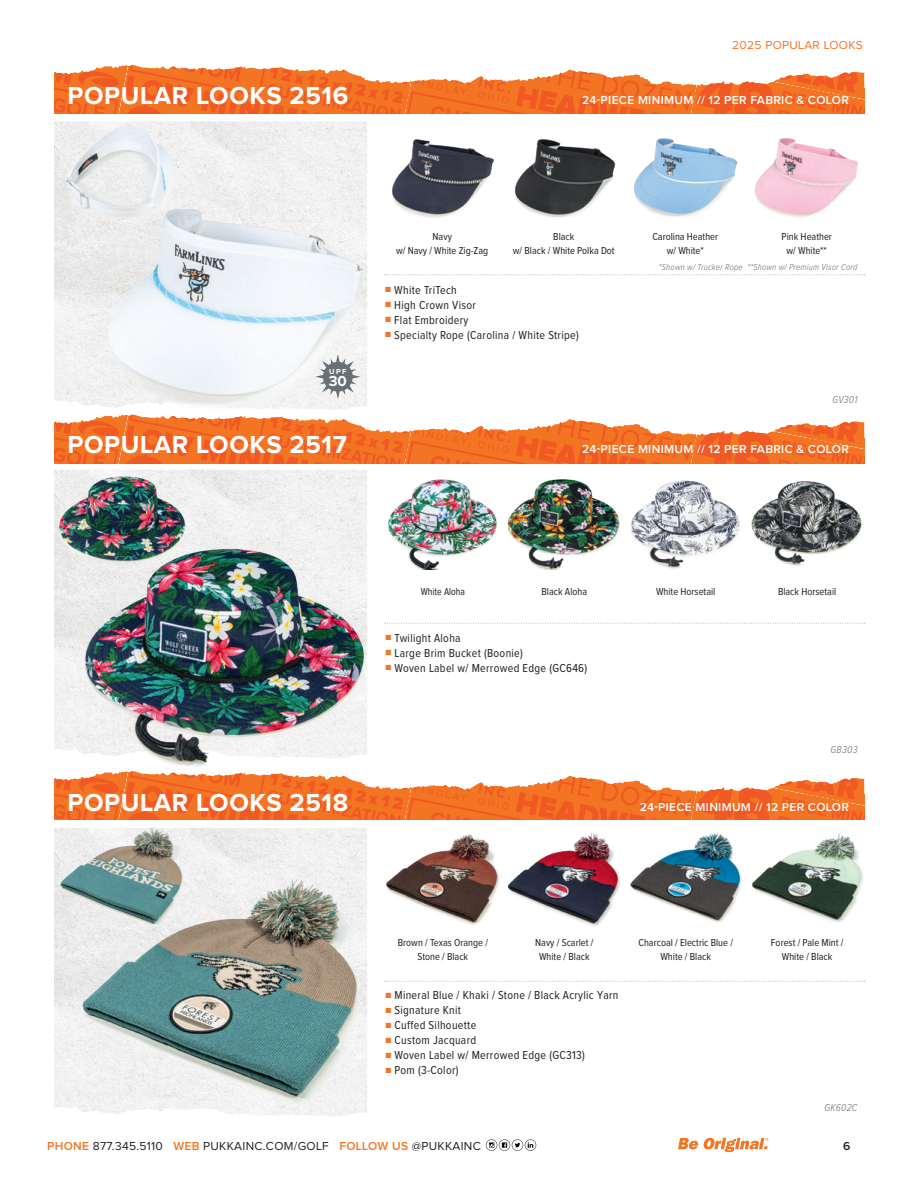
<style>
.page{position:relative;width:918px;height:1188px;background:#fff}
.page>*{position:absolute;margin:0;border:0;box-sizing:border-box;transform-origin:0 0}
.t1{font:700 25.5px "Proxima Nova";letter-spacing:.025em;color:#fff}
.t2{font:700 15px "Proxima Nova";color:#fff}
.t3{font:12px "Proxima Nova Cond";letter-spacing:.025em;color:#231f20}
.t4{font:600 12px "Proxima Nova";letter-spacing:.025em;color:#fff}
.t5{font:12px "Proxima Nova";letter-spacing:.025em;color:#231f20}
.t6{font:12px "Proxima Nova";letter-spacing:.025em;color:#f47521}
.t7{font:600 12px "Proxima Nova";color:#231f20}
.t8{font:10.5px "Proxima Nova Cond";color:#231f20}
.t9{font:italic 300 10.5px "Proxima Nova Cond";letter-spacing:.025em;color:#686f77}
.t10{font:10.5px "Proxima Nova Cond";color:#231f20;scale:.95 1}
.t11{font:italic 300 9px "Proxima Nova Cond";letter-spacing:.025em;color:#686f77}
.t12{font:700 7.5px "Proxima Nova";color:#fff}
.s1{font-size:9px;color:#f47521}
.s2{font-weight:600;color:#f47521}
</style>
<div class="page">
<svg style="left:678px;top:1138px;width:90px;height:14px"></svg>
<svg style="left:486px;top:1139px;width:50px;height:12px"></svg>
<svg style="left:54px;top:415px;width:810px;height:23px"></svg>
<svg style="left:54px;top:438px;width:810px;height:25px;background:#f26a23"></svg>
<svg style="left:54px;top:775px;width:810px;height:20px"></svg>
<svg style="left:54px;top:795px;width:810px;height:25px;background:#f26a23"></svg>
<svg style="left:54px;top:65px;width:810px;height:24px"></svg>
<svg style="left:54px;top:89px;width:810px;height:25px;background:#f26a23"></svg>
<svg style="left:385px;top:623px;width:480px;height:1px"></svg>
<svg style="left:385px;top:981px;width:480px;height:1px"></svg>
<svg style="left:385px;top:274px;width:480px;height:1px"></svg>
<img style="left:387px;top:479px;width:110px;height:90px">
<img style="left:507px;top:479px;width:113px;height:90px">
<img style="left:631px;top:480px;width:109px;height:89px">
<img style="left:751px;top:481px;width:111px;height:85px">
<img style="left:386px;top:834px;width:113px;height:91px">
<img style="left:507px;top:833px;width:113px;height:93px">
<img style="left:630px;top:833px;width:112px;height:89px">
<img style="left:752px;top:833px;width:111px;height:90px">
<img style="left:392px;top:139px;width:102px;height:79px">
<img style="left:515px;top:139px;width:101px;height:79px">
<img style="left:633px;top:138px;width:105px;height:79px">
<img style="left:754px;top:138px;width:104px;height:79px">
<img style="left:54px;top:481px;width:313px;height:294px">
<img style="left:55px;top:121px;width:312px;height:287px">
<img style="left:54px;top:121px;width:136px;height:111px">
<img style="left:54px;top:470px;width:137px;height:111px">
<img style="left:54px;top:828px;width:313px;height:286px">
<img style="left:54px;top:827px;width:137px;height:111px">
<svg style="left:315px;top:354px;width:45px;height:45px"></svg>
<p class="t6" style="left:732px;top:39px;width:132px">2025 POPULAR LOOKS</p>
<p class="t1" style="left:68px;top:84px;width:282px">POPULAR LOOKS 2516</p>
<p class="t4" style="left:582px;top:95px;width:268px">24-PIECE MINIMUM // 12 PER FABRIC &amp; COLOR</p>
<p class="t12" style="left:329px;top:368px;width:19px">UPF</p>
<p class="t2" style="left:329px;top:374px;width:20px">30</p>
<p class="t8" style="left:433px;top:232px;width:21px">Navy</p>
<p class="t8" style="left:396px;top:245px;width:94px">w/ Navy / White Zig-Zag</p>
<p class="t3" style="left:385px;top:284px;width:73px"><span class="s1">■</span> White TriTech</p>
<p class="t3" style="left:385px;top:299px;width:92px"><span class="s1">■</span> High Crown Visor</p>
<p class="t3" style="left:385px;top:314px;width:85px"><span class="s1">■</span> Flat Embroidery</p>
<p class="t3" style="left:385px;top:329px;width:195px"><span class="s1">■</span> Specialty Rope (Carolina / White Stripe)</p>
<p class="t8" style="left:553px;top:232px;width:23px">Black</p>
<p class="t8" style="left:513px;top:245px;width:103px">w/ Black / White Polka Dot</p>
<p class="t8" style="left:652px;top:232px;width:67px">Carolina Heather</p>
<p class="t8" style="left:667px;top:245px;width:39px">w/ White*</p>
<p class="t8" style="left:782px;top:232px;width:52px">Pink Heather</p>
<p class="t8" style="left:787px;top:245px;width:42px">w/ White**</p>
<p class="t11" style="left:659px;top:263px;width:200px">*Shown w/ Trucker Rope **Shown w/ Premium Visor Cord</p>
<p class="t9" style="left:833px;top:395px;width:26px">GV301</p>
<p class="t1" style="left:68px;top:433px;width:281px">POPULAR LOOKS 2517</p>
<p class="t4" style="left:582px;top:444px;width:268px">24-PIECE MINIMUM // 12 PER FABRIC &amp; COLOR</p>
<p class="t10" style="left:421px;top:587px;width:48px">White Aloha</p>
<p class="t8" style="left:542px;top:587px;width:47px">Black Aloha</p>
<p class="t8" style="left:656px;top:587px;width:61px">White Horsetail</p>
<p class="t8" style="left:778px;top:587px;width:60px">Black Horsetail</p>
<p class="t3" style="left:385px;top:632px;width:77px"><span class="s1">■</span> Twilight Aloha</p>
<p class="t3" style="left:385px;top:647px;width:139px"><span class="s1">■</span> Large Brim Bucket (Boonie)</p>
<p class="t3" style="left:385px;top:662px;width:203px"><span class="s1">■</span> Woven Label w/ Merrowed Edge (GC646)</p>
<p class="t9" style="left:831px;top:745px;width:28px">GB303</p>
<p class="t1" style="left:68px;top:791px;width:282px">POPULAR LOOKS 2518</p>
<p class="t4" style="left:640px;top:801px;width:211px">24-PIECE MINIMUM // 12 PER COLOR</p>
<p class="t8" style="left:398px;top:938px;width:92px">Brown / Texas Orange /</p>
<p class="t8" style="left:418px;top:951px;width:52px">Stone / Black</p>
<p class="t8" style="left:535px;top:938px;width:60px">Navy / Scarlet /</p>
<p class="t8" style="left:539px;top:951px;width:52px">White / Black</p>
<p class="t3" style="left:385px;top:990px;width:235px"><span class="s1">■</span> Mineral Blue / Khaki / Stone / Black Acrylic Yarn</p>
<p class="t3" style="left:385px;top:1005px;width:77px"><span class="s1">■</span> Signature Knit</p>
<p class="t3" style="left:385px;top:1020px;width:92px"><span class="s1">■</span> Cuffed Silhouette</p>
<p class="t3" style="left:385px;top:1035px;width:92px"><span class="s1">■</span> Custom Jacquard</p>
<p class="t3" style="left:385px;top:1050px;width:201px"><span class="s1">■</span> Woven Label w/ Merrowed Edge (GC313)</p>
<p class="t3" style="left:385px;top:1065px;width:75px"><span class="s1">■</span> Pom (3-Color)</p>
<p class="t8" style="left:638px;top:938px;width:96px">Charcoal / Electric Blue /</p>
<p class="t8" style="left:660px;top:951px;width:52px">White / Black</p>
<p class="t8" style="left:771px;top:938px;width:74px">Forest / Pale Mint /</p>
<p class="t8" style="left:782px;top:951px;width:52px">White / Black</p>
<p class="t9" style="left:824px;top:1102px;width:35px">GK602C</p>
<p class="t5" style="left:47px;top:1140px;width:435px"><span class="s2">PHONE</span> 877.345.5110 <span class="s2">WEB</span> PUKKAINC.COM/GOLF <span class="s2">FOLLOW US</span> @PUKKAINC</p>
<p class="t7" style="left:843px;top:1140px;width:9px">6</p>
</div>
